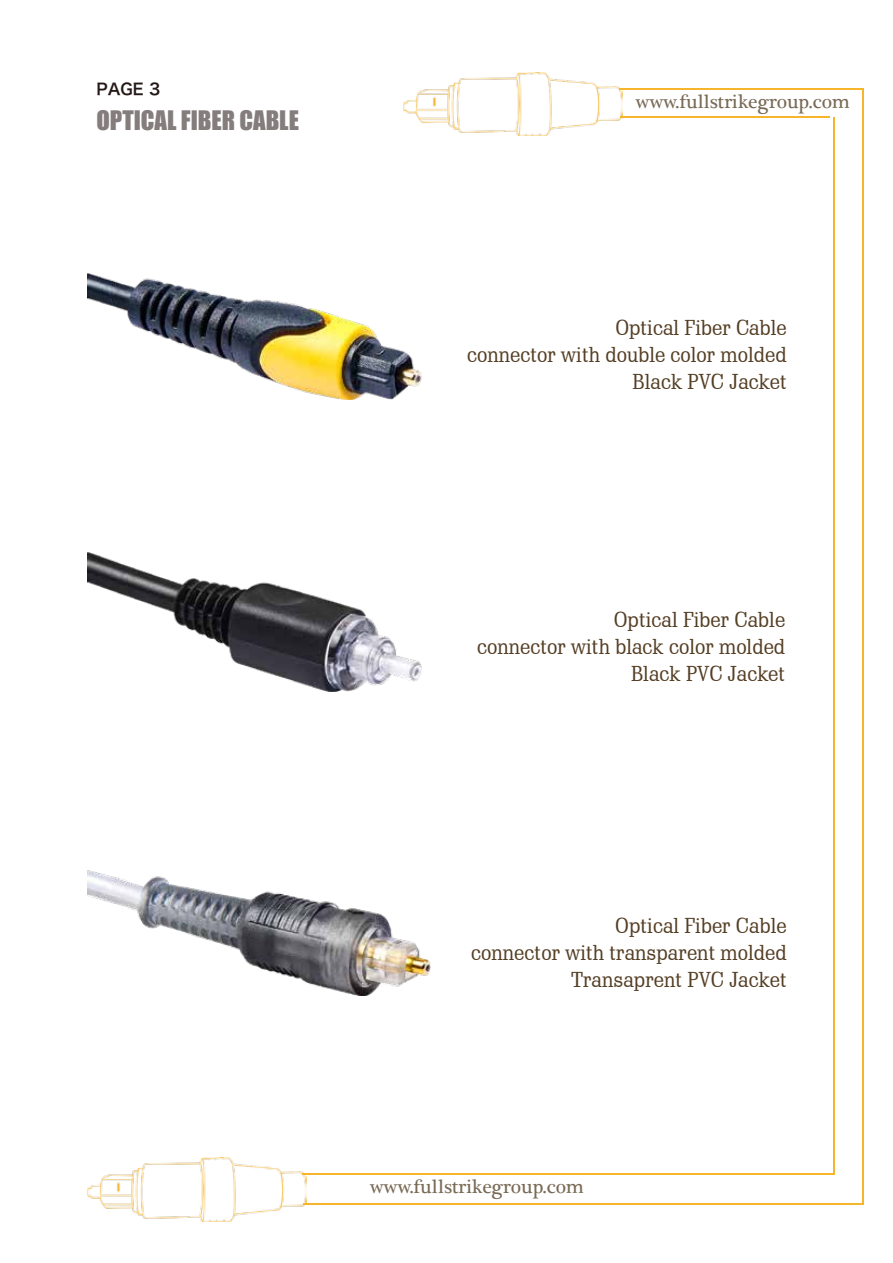
<style>
.page{position:relative;width:893px;height:1263px;background:#fff}
.page>*{position:absolute;margin:0;border:0;box-sizing:border-box;transform-origin:0 0}
.t1{font:24.75px "Impact";color:#847d7c}
.t2{font:21px/27px "Schadow BT";color:#543e24;text-align:right}
.t3{font:19.5px "Plantagenet Cherokee";color:#796a56}
.t4{font:15.75px "Hiragino Sans GB W6";color:#231815}
</style>
<div class="page">
<img style="left:87px;top:273px;width:334px;height:126px">
<img style="left:108px;top:558px;width:313px;height:133px">
<img style="left:108px;top:875px;width:323px;height:120px">
<img style="left:404px;top:72px;width:219px;height:64px">
<img style="left:108px;top:1158px;width:198px;height:63px">
<hr style="left:619px;top:89px;width:245px;height:1px;background:#f7b52c">
<hr style="left:621px;top:117px;width:209px;height:1px;background:#f7b52c">
<hr style="left:863px;top:89px;width:1px;height:1115px;background:#f7b52c">
<hr style="left:833px;top:117px;width:1px;height:1057px;background:#f7b52c">
<hr style="left:302px;top:1173px;width:532px;height:1px;background:#f7b52c">
<hr style="left:304px;top:1203px;width:560px;height:1px;background:#f7b52c">
<img style="left:87px;top:552px;width:21px;height:657px">
<p class="t4" style="left:96px;top:78px;width:65px">PAGE 3</p>
<p class="t1" style="left:96px;top:101px;width:204px">OPTICAL FIBER CABLE</p>
<p class="t3" style="left:636px;top:89px;width:216px">www.fullstrikegroup.com</p>
<p class="t2" style="left:467px;top:314px;width:321px">Optical Fiber Cable<br>connector with double color molded<br>Black PVC Jacket</p>
<p class="t2" style="left:477px;top:606px;width:310px">Optical Fiber Cable<br>connector with black color molded<br>Black PVC Jacket</p>
<p class="t2" style="left:471px;top:912px;width:317px">Optical Fiber Cable<br>connector with transparent molded<br>Transaprent PVC Jacket</p>
<p class="t3" style="left:370px;top:1174px;width:216px">www.fullstrikegroup.com</p>
</div>
